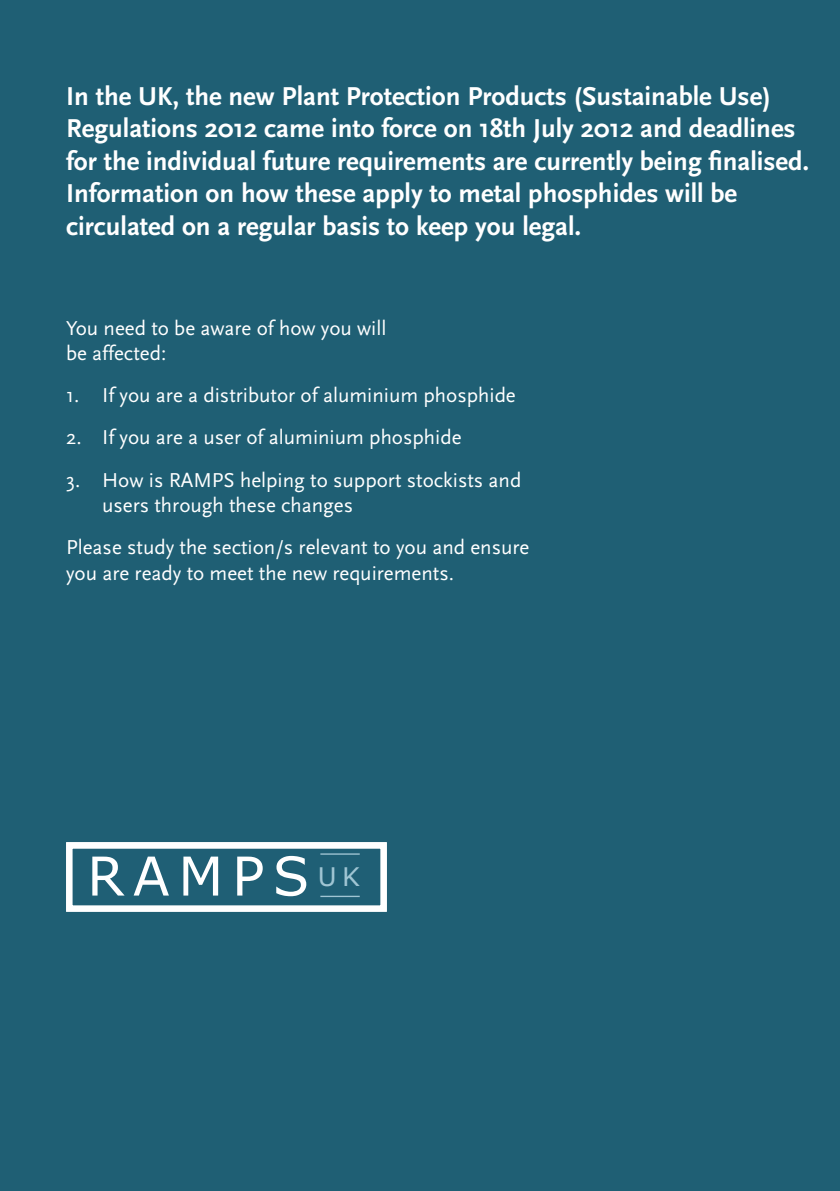
<style>
.page{position:relative;width:840px;height:1191px;background:#fff}
.page>*{position:absolute;margin:0;border:0;box-sizing:border-box;transform-origin:0 0}
.t1{font:53.6px "Verdana";letter-spacing:.16em;color:#fff}
.t2{font:700 27px/32.4px "Scala Sans";color:#fff}
.t3{font:21px/25.2px "Scala Sans";color:#fff}
</style>
<div class="page">
<div style="left:0;top:0;width:839px;height:1191px;background:#1f5f74"></div>
<svg style="left:320px;top:842px;width:67px;height:70px"></svg>
<div style="left:66px;top:842px;width:320px;height:70px;border:6px solid #fff"></div>
<p class="t2" style="left:66px;top:81px;width:744px">In the UK, the new Plant Protection Products (Sustainable Use)<br>Regulations 2012 came into force on 18th July 2012 and deadlines for the individual future requirements are currently being finalised.<br>Information on how these apply to metal phosphides will be circulated on a regular basis to keep you legal.</p>
<p class="t3" style="left:66px;top:315px;width:322px">You need to be aware of how you will be affected:</p>
<p class="t3" style="left:66px;top:383px;width:451px">1. If you are a distributor of aluminium phosphide</p>
<p class="t3" style="left:66px;top:425px;width:397px">2. If you are a user of aluminium phosphide</p>
<p class="t3" style="left:102px;top:467px;width:420px;text-indent:-36px">3. How is RAMPS helping to support stockists and users through these changes</p>
<p class="t3" style="left:66px;top:534px;width:464px;line-height:26.4px">Please study the section/s relevant to you and ensure you are ready to meet the new requirements.</p>
<h1 class="t1" style="left:87px;top:842px;width:274px">RAMPS <sup>UK</sup></h1>
</div>
